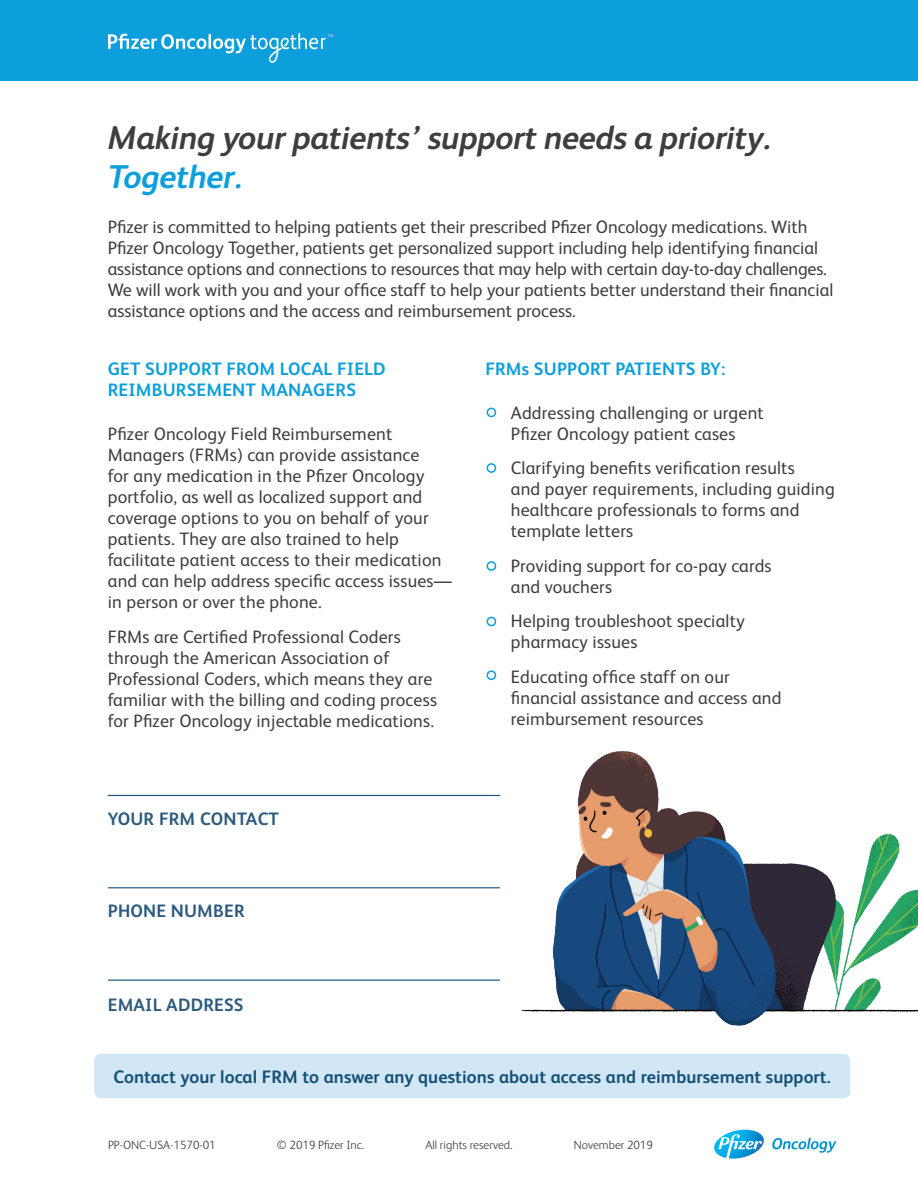
<style>
.page{position:relative;width:918px;height:1188px;background:#fff}
.page>*{position:absolute;margin:0;border:0;box-sizing:border-box;transform-origin:0 0}
.Headlines_KO{font:italic 700 33px/39px "FS Albert";letter-spacing:-.01em;color:#3e3e3e}
.t1{font:18px/21px "FS Albert";letter-spacing:.01em;color:#3e3e3f}
.t2{font:700 18px "FS Albert";letter-spacing:.005em;color:#145075}
.t3{font:700 18px/21px "FS Albert";letter-spacing:.01em;color:#0c9fdc}
.t4{font:700 18px "FS Albert";letter-spacing:.01em;color:#2d5b7d}
.t5{font:300 12px "FS Albert";color:#3e3e3f}
.s1{color:#0c9fdc}
</style>
<div class="page">
<div style="left:94px;top:1054px;width:756px;height:44px;background:#d1e7f6;border-radius:7px"></div>
<div style="left:0;top:0;width:918px;height:81px;background:#0c9fdc"></div>
<svg style="left:108px;top:33px;width:225px;height:30px"></svg>
<svg style="left:714px;top:1130px;width:50px;height:29px"></svg>
<svg style="left:772px;top:1138px;width:64px;height:15px"></svg>
<div style="left:487px;top:408px;width:9px;height:9px;border:2px solid #0c9fdc;border-radius:50%"></div>
<div style="left:487px;top:463px;width:9px;height:10px;border:2px solid #0c9fdc;border-radius:50%"></div>
<div style="left:487px;top:561px;width:9px;height:10px;border:2px solid #0c9fdc;border-radius:50%"></div>
<div style="left:487px;top:617px;width:9px;height:9px;border:2px solid #0c9fdc;border-radius:50%"></div>
<div style="left:487px;top:670px;width:9px;height:10px;border:2px solid #0c9fdc;border-radius:50%"></div>
<img style="left:521px;top:751px;width:397px;height:275px">
<hr style="left:108px;top:795px;width:392px;height:1px;background:#145075">
<hr style="left:108px;top:887px;width:392px;height:1px;background:#145075">
<hr style="left:108px;top:980px;width:392px;height:1px;background:#145075">
<p class="Headlines_KO" style="left:108px;top:117px;width:664px">Making your patients’ support needs a priority.<br><span class="s1">Together.</span></p>
<p class="t1" style="left:108px;top:215px;width:727px">Pfizer is committed to helping patients get their prescribed Pfizer Oncology medications. With Pfizer Oncology Together, patients get personalized support including help identifying financial assistance options and connections to resources that may help with certain day-to-day challenges.<br>We will work with you and your office staff to help your patients better understand their financial assistance options and the access and reimbursement process.</p>
<p class="t3" style="left:108px;top:358px;width:279px">GET SUPPORT FROM LOCAL FIELD<br>REIMBURSEMENT MANAGERS</p>
<p class="t1" style="left:108px;top:422px;width:346px">Pfizer Oncology Field Reimbursement Managers (FRMs) can provide assistance<br>for any medication in the Pfizer Oncology portfolio, as well as localized support and coverage options to you on behalf of your patients. They are also trained to help facilitate patient access to their medication and can help address specific access issues— in person or over the phone.</p>
<p class="t1" style="left:108px;top:625px;width:331px">FRMs are Certified Professional Coders through the American Association of Professional Coders, which means they are familiar with the billing and coding process for Pfizer Oncology injectable medications.</p>
<p class="t4" style="left:108px;top:806px;width:173px">YOUR FRM CONTACT</p>
<p class="t4" style="left:108px;top:898px;width:138px">PHONE NUMBER</p>
<p class="t4" style="left:108px;top:992px;width:137px">EMAIL ADDRESS</p>
<p class="t3" style="left:485px;top:358px;width:241px">FRMs SUPPORT PATIENTS BY:</p>
<p class="t1" style="left:511px;top:401px;width:254px">Addressing challenging or urgent<br>Pfizer Oncology patient cases</p>
<p class="t1" style="left:511px;top:456px;width:325px">Clarifying benefits verification results<br>and payer requirements, including guiding healthcare professionals to forms and template letters</p>
<p class="t1" style="left:511px;top:554px;width:262px">Providing support for co-pay cards and vouchers</p>
<p class="t1" style="left:511px;top:609px;width:236px">Helping troubleshoot specialty pharmacy issues</p>
<p class="t1" style="left:511px;top:665px;width:272px">Educating office staff on our financial assistance and access and reimbursement resources</p>
<p class="t2" style="left:114px;top:1065px;width:719px">Contact your local FRM to answer any questions about access and reimbursement support.</p>
<p class="t5" style="left:108px;top:1137px;width:109px">PP-ONC-USA-1570-01</p>
<p class="t5" style="left:277px;top:1137px;width:89px">© 2019 Pfizer Inc.</p>
<p class="t5" style="left:426px;top:1137px;width:88px">All rights reserved.</p>
<p class="t5" style="left:574px;top:1137px;width:81px">November 2019</p>
</div>
